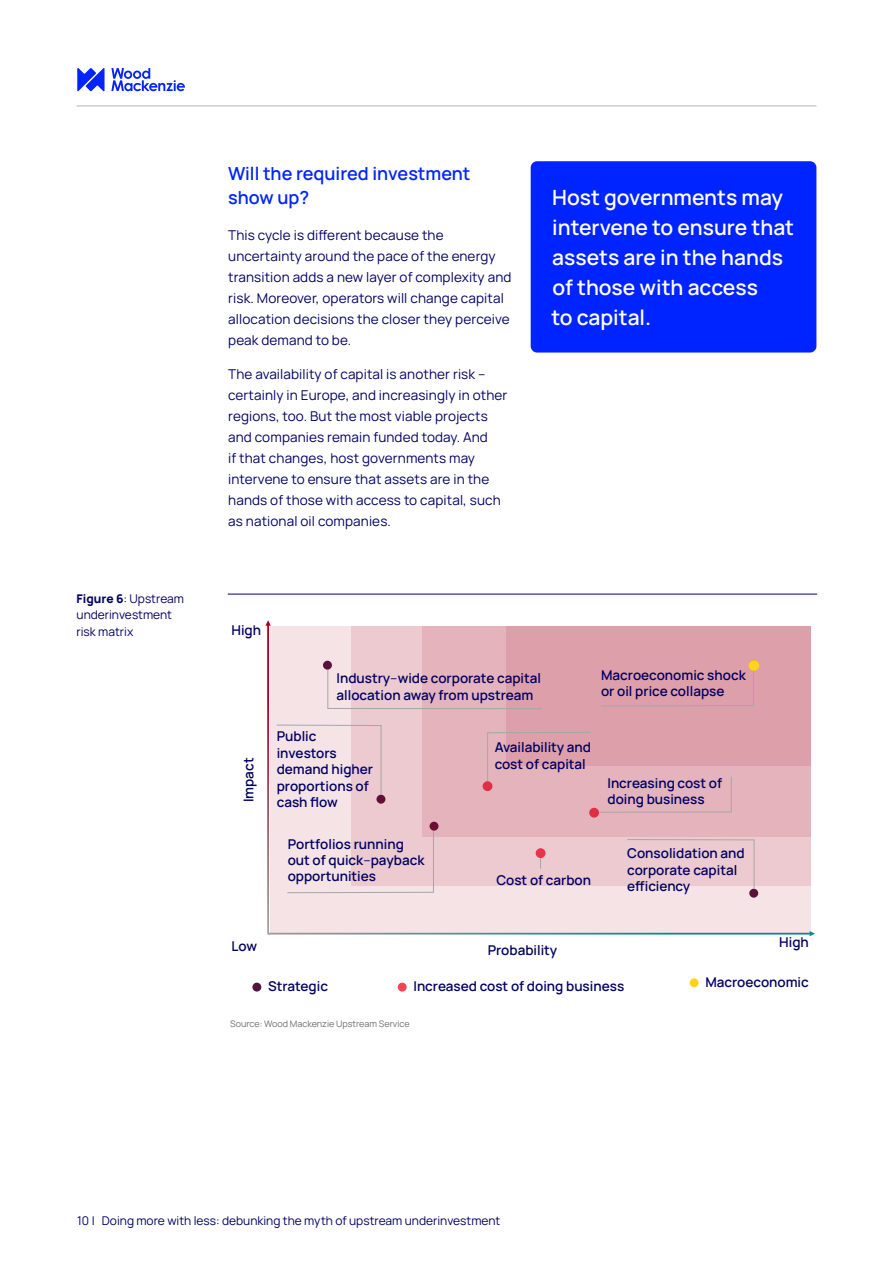
<style>
.page{position:relative;width:893px;height:1263px;background:#fff}
.page>*{position:absolute;margin:0;border:0;box-sizing:border-box;transform-origin:0 0}
.t1{font:600 21px/30px "Manrope";color:#fff}
.Body_Heading{font:600 18px/24px "Manrope";color:#0024ff}
.Body_Text{font:13.5px/21px "Manrope";letter-spacing:.01em;color:#000063}
.Body_Text-2{font:600 13.5px/16.5px "Manrope";color:#000063}
.t2{font:600 12.6px "Manrope";color:#010063}
.Figure_Title{font:12px/16.5px "Manrope";color:#000063}
.Source{font:9px "Manrope";color:#6c6d70}
.s1{font-weight:800}
.s2{font-weight:400}
</style>
<div class="page">
<svg style="left:77px;top:68px;width:108px;height:23px"></svg>
<hr style="left:77px;top:106px;width:739px;height:1px;background:#b2b3b7">
<hr style="left:228px;top:594px;width:589px;height:1px;background:#000063">
<div style="left:252px;top:983px;width:9px;height:8px;background:#53143f;border-radius:50%"></div>
<div style="left:398px;top:983px;width:9px;height:8px;background:#f94355;border-radius:50%"></div>
<div style="left:690px;top:978px;width:9px;height:9px;background:#ffd31a;border-radius:50%"></div>
<div style="left:531px;top:161px;width:285px;height:192px;background:#0024ff;border-radius:6px"></div>
<svg style="left:265px;top:620px;width:550px;height:316px;background:#e7c1c8"></svg>
<p class="Figure_Title" style="left:77px;top:589px;width:109px"><span class="s1">Figure 6</span>: Upstream underinvestment risk matrix</p>
<p class="Body_Heading" style="left:228px;top:160px;width:244px">Will the required investment show up?</p>
<p class="Body_Text" style="left:228px;top:224px;width:285px">This cycle is different because the uncertainty around the pace of the energy transition adds a new layer of complexity and risk. Moreover, operators will change capital allocation decisions the closer they perceive peak demand to be.</p>
<p class="Body_Text" style="left:228px;top:363px;width:281px">The availability of capital is another risk – certainly in Europe, and increasingly in other regions, too. But the most viable projects and companies remain funded today. And<br>if that changes, host governments may intervene to ensure that assets are in the hands of those with access to capital, such as national oil companies.</p>
<p class="t1" style="left:551px;top:181px;width:244px">Host governments may intervene to ensure that assets are in the hands of those with access<br>to capital.</p>
<p class="Body_Text-2" style="left:231px;top:620px;width:31px">High</p>
<p class="Body_Text-2" style="left:337px;top:669px;width:206px">Industry<span class="s2">–</span>wide corporate capital allocation away from upstream</p>
<p class="Body_Text-2" style="left:601px;top:665px;width:146px">Macroeconomic shock or oil price collapse</p>
<p class="Body_Text-2" style="left:239px;top:802px;width:46px;rotate:-90deg">Impact</p>
<p class="t2" style="left:238px;top:801px;width:43px;rotate:-90deg">Impact</p>
<p class="Body_Text-2" style="left:277px;top:727px;width:98px">Public investors demand higher proportions of cash flow</p>
<p class="Body_Text-2" style="left:495px;top:738px;width:98px">Availability and cost of capital</p>
<p class="Body_Text-2" style="left:288px;top:835px;width:138px">Portfolios running out of quick<span class="s2">–</span>payback opportunities</p>
<p class="Body_Text-2" style="left:496px;top:870px;width:96px">Cost of carbon</p>
<p class="Body_Text-2" style="left:607px;top:774px;width:116px">Increasing cost of doing business</p>
<p class="Body_Text-2" style="left:627px;top:844px;width:119px">Consolidation and corporate capital efficiency</p>
<p class="Body_Text-2" style="left:231px;top:937px;width:27px">Low</p>
<p class="Body_Text-2" style="left:779px;top:933px;width:31px">High</p>
<p class="Body_Text-2" style="left:488px;top:940px;width:71px">Probability</p>
<p class="t2" style="left:504px;top:941px;width:67px">Probability</p>
<p class="Body_Text-2" style="left:268px;top:977px;width:61px">Strategic</p>
<p class="Body_Text-2" style="left:413px;top:977px;width:212px">Increased cost of doing business</p>
<p class="Body_Text-2" style="left:705px;top:973px;width:105px">Macroeconomic</p>
<p class="Source" style="left:230px;top:1017px;width:181px">Source: Wood Mackenzie Upstream Service</p>
<p class="Figure_Title" style="left:77px;top:1211px;width:425px">10 | Doing more with less: debunking the myth of upstream underinvestment</p>
</div>
